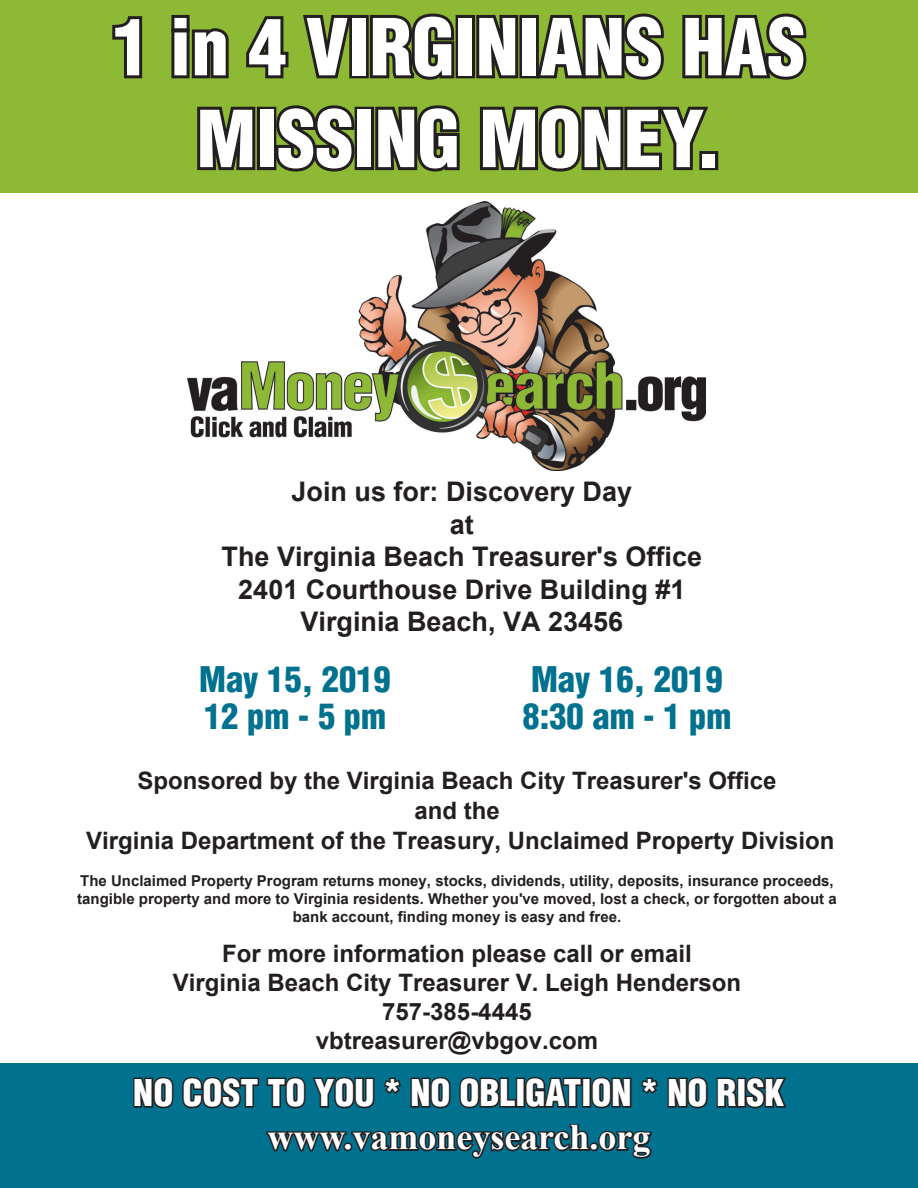
<style>
.page{position:relative;width:918px;height:1188px;background:#fff}
.page>*{position:absolute;margin:0;border:0;box-sizing:border-box;transform-origin:0 0}
.t1{font:900 condensed 76.5px/91.8px "Helvetica LT Std";color:#fff;text-align:center}
.t2{font:900 condensed 36px "Helvetica LT Std";color:#fff}
.t3{font:700 36px "Times New Roman";color:#fff}
.t4{font:900 condensed 34.5px/36.6px "Helvetica LT Std";color:#00718e}
.t5{font:700 27px/32.4px "Arial";color:#231f20;text-align:center}
.t6{font:700 24px/28.8px "Arial";color:#231f20;text-align:center}
.t7{font:700 15px/18.3px "Arial";color:#231f20;text-align:center}
.s1{font-style:inherit}
</style>
<div class="page">
<img style="left:187px;top:202px;width:519px;height:269px">
<div style="left:0;top:1064px;width:918px;height:124px;background:#00718e"></div>
<div style="left:0;top:0;width:918px;height:193px;background:#8db935"></div>
<svg style="left:112px;top:16px;width:31px;height:63px"></svg>
<svg style="left:171px;top:15px;width:58px;height:64px"></svg>
<svg style="left:246px;top:16px;width:43px;height:63px"></svg>
<svg style="left:303px;top:14px;width:52px;height:65px"></svg>
<div style="left:349px;top:15px;width:20px;height:63px;border:6px solid #231f20"></div>
<svg style="left:367px;top:13px;width:90px;height:67px"></svg>
<div style="left:456px;top:15px;width:19px;height:63px;border:6px solid #231f20"></div>
<svg style="left:473px;top:15px;width:48px;height:64px"></svg>
<div style="left:519px;top:15px;width:20px;height:63px;border:6px solid #231f20"></div>
<svg style="left:533px;top:13px;width:131px;height:67px"></svg>
<svg style="left:682px;top:13px;width:125px;height:67px"></svg>
<svg style="left:197px;top:106px;width:61px;height:65px"></svg>
<div style="left:257px;top:107px;width:19px;height:63px;border:6px solid #231f20"></div>
<svg style="left:272px;top:105px;width:86px;height:67px"></svg>
<div style="left:355px;top:107px;width:19px;height:63px;border:6px solid #231f20"></div>
<svg style="left:372px;top:105px;width:88px;height:67px"></svg>
<svg style="left:480px;top:105px;width:233px;height:67px"></svg>
<div style="left:699px;top:151px;width:19px;height:19px;border:6px solid #231f20"></div>
<svg style="left:133px;top:1077px;width:41px;height:32px"></svg>
<svg style="left:667px;top:1077px;width:41px;height:32px"></svg>
<svg style="left:716px;top:1077px;width:71px;height:32px"></svg>
<svg style="left:181px;top:1063px;width:479px;height:96px"></svg>
<p class="t1" style="left:112px;top:1px;width:695px">1 in 4 VIRGINIANS HAS<br>MISSING MONEY.</p>
<p class="t5" style="left:222px;top:477px;width:482px">Join us for: Discovery Day<br>at<br>The Virginia <span class="s1">Beach</span> Treasurer's Office<br>2401 Courthouse Drive Building #1<br>Virginia Beach, VA 23456</p>
<p class="t4" style="left:199px;top:661px;width:193px">May 15, 2019<br>12 pm - 5 pm</p>
<p class="t4" style="left:523px;top:661px;width:210px">May 16, 2019<br>8:30 am - 1 pm</p>
<p class="t6" style="left:86px;top:766px;width:750px;line-height:30.2px">Sponsored by <span class="s1">the</span> Virginia Beach City Treasurer<span class="s1">'s Office<br></span>and <span class="s1">the<br></span>Virginia Department of the Treasury, Unclaimed Property Division</p>
<p class="t7" style="left:77px;top:872px;width:761px">The Unclaimed Property Program returns money, stocks, dividends, utility, deposits, insurance proceeds, tangible property and more to Virginia residents. Whether you've moved, lost a check, or forgotten about a bank account, finding money is easy and free.</p>
<p class="t6" style="left:173px;top:940px;width:570px">For more information please call <span class="s1">or email<br>Virginia Beach City Treasurer</span> V. Leigh Henderson<br><span class="s1">757-</span>385-4445<br>vbtreasurer@vbgov.com</p>
<p class="t2" style="left:133px;top:1070px;width:653px">NO COST TO YOU * NO OBLIGATION * NO RISK</p>
<p class="t3" style="left:267px;top:1112px;width:385px">www.vamoneysearch.org</p>
</div>
